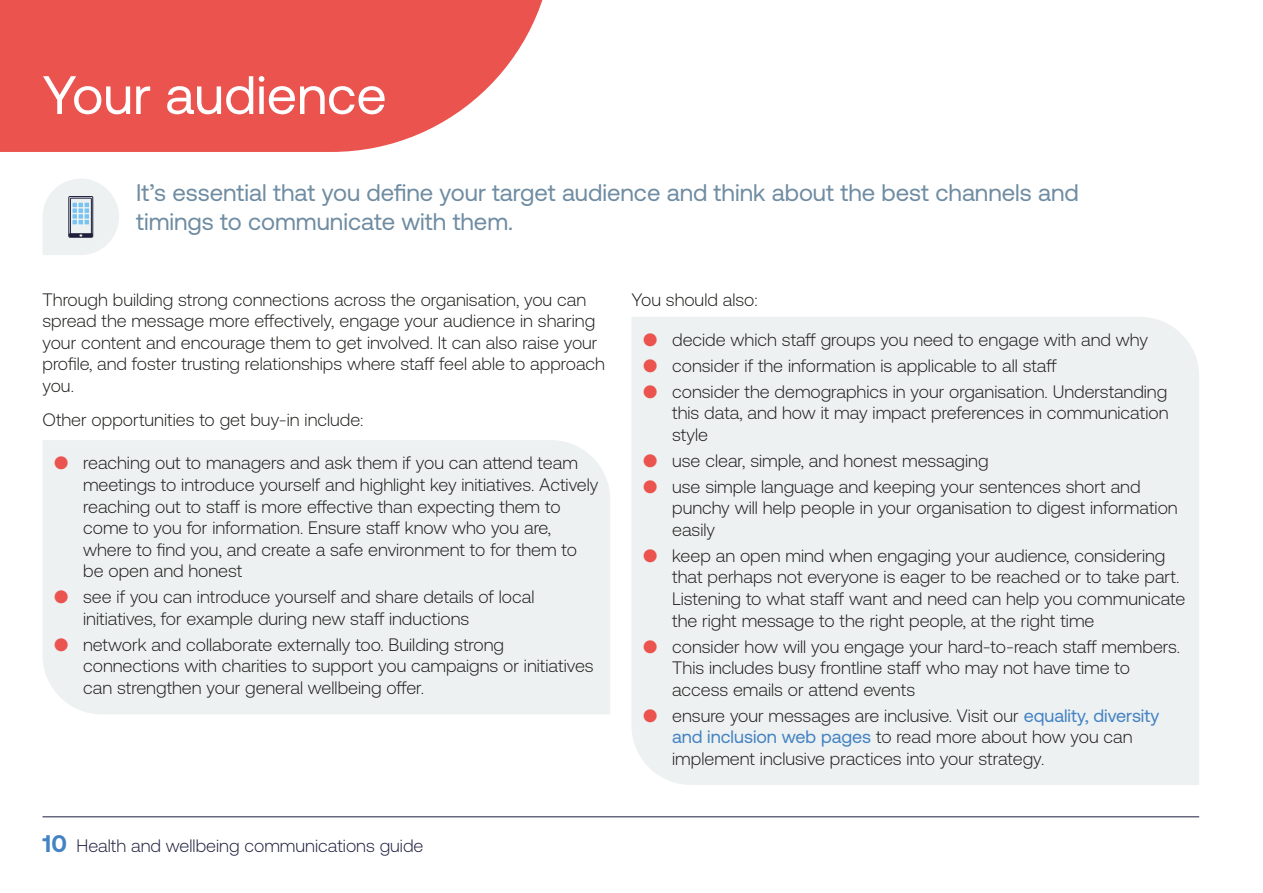
<style>
.page{position:relative;width:1263px;height:893px;background:#fff}
.page>*{position:absolute;margin:0;border:0;box-sizing:border-box;transform-origin:0 0}
.t1{font:54px "Aeonik Pro";color:#fff}
.t2{font:24px/28.8px "Aeonik Pro";color:#6f8ca2}
.t3{font:300 18px/21.6px "Aeonik Pro";color:#1d1d1b}
.t4{font:300 18px "Aeonik Pro";color:#1d1f3d}
.s1{color:#ea534e}
.s2{font-weight:700;font-size:24px;color:#4382c3}
.s3{font-weight:400;color:#4382c3}
</style>
<div class="page">
<hr style="left:43px;top:816px;width:1156px;height:1px;background:#1d1f3d">
<svg style="left:0;top:0;width:543px;height:152px;fill:#ea534e"></svg>
<div style="left:632px;top:317px;width:567px;height:468px;background:#edf1f1"></div>
<div style="left:43px;top:440px;width:567px;height:274px;background:#edf1f1"></div>
<svg style="left:43px;top:179px;width:76px;height:76px"></svg>
<p class="t1" style="left:43px;top:66px;width:346px">Your audience</p>
<p class="t2" style="left:136px;top:178px;width:944px">It’s essential that you define your target audience and think about the best channels and timings to communicate with them.</p>
<p class="t3" style="left:43px;top:289px;width:564px">Through building strong connections across the organisation, you can spread the message more effectively, engage your audience in sharing your content and encourage them to get involved. It can also raise your profile, and foster trusting relationships where staff feel able to approach you.</p>
<p class="t3" style="left:43px;top:409px;width:323px">Other opportunities to get buy-in include:</p>
<p class="t3" style="left:83px;top:452px;width:517px;text-indent:-29px"><span class="s1">●</span> reaching out to managers and ask them if you can attend team meetings to introduce yourself and highlight key initiatives. Actively reaching out to staff is more effective than expecting them to come to you for information. Ensure staff know who you are, where to find you, and create a safe environment to for them to be open and honest</p>
<p class="t3" style="left:83px;top:586px;width:453px;text-indent:-29px"><span class="s1">●</span> see if you can introduce yourself and share details of local initiatives, for example during new staff inductions</p>
<p class="t3" style="left:83px;top:634px;width:512px;text-indent:-29px"><span class="s1">●</span> network and collaborate externally too. Building strong connections with charities to support you campaigns or initiatives can strengthen your general wellbeing offer.</p>
<p class="t4" style="left:43px;top:836px;width:382px"><span class="s2">10</span> Health and wellbeing communications guide</p>
<p class="t3" style="left:631px;top:289px;width:128px">You should also:</p>
<p class="t3" style="left:643px;top:329px;width:506px"><span class="s1">●</span> decide which staff groups you need to engage with and why</p>
<p class="t3" style="left:643px;top:355px;width:415px"><span class="s1">●</span> consider if the information is applicable to all staff</p>
<p class="t3" style="left:672px;top:381px;width:498px;text-align:justify;text-indent:-29px"><span class="s1">●</span> consider the demographics in your organisation. Understanding this data, and how it may impact preferences in communication style</p>
<p class="t3" style="left:643px;top:450px;width:347px"><span class="s1">●</span> use clear, simple, and honest messaging</p>
<p class="t3" style="left:672px;top:476px;width:507px;text-indent:-29px"><span class="s1">●</span> use simple language and keeping your sentences short and punchy will help people in your organisation to digest information easily</p>
<p class="t3" style="left:672px;top:545px;width:515px;text-indent:-29px"><span class="s1">●</span> keep an open mind when engaging your audience, considering that perhaps not everyone is eager to be reached or to take part.<br>Listening to what staff want and need can help you communicate the right message to the right people, at the right time</p>
<p class="t3" style="left:672px;top:635px;width:509px;text-indent:-29px"><span class="s1">●</span> consider how will you engage your hard-to-reach staff members.<br>This includes busy frontline staff who may not have time to access emails or attend events</p>
<p class="t3" style="left:672px;top:704px;width:489px;text-indent:-29px"><span class="s1">●</span> ensure your messages are inclusive. Visit our <span class="s3">equality, diversity and inclusion web pages</span> to read more about how you can implement inclusive practices into your strategy.</p>
</div>
